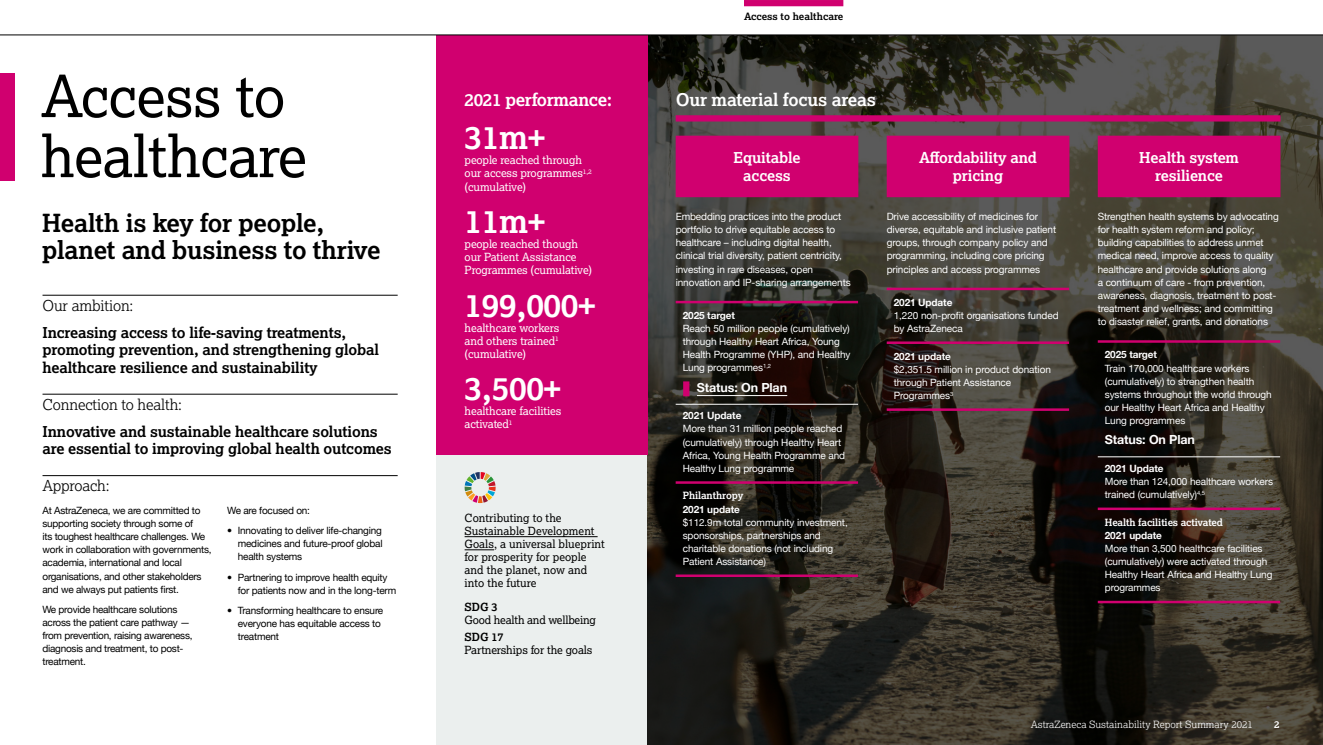
<style>
.page{position:relative;width:1323px;height:745px;background:#fff}
.page>*{position:absolute;margin:0;border:0;box-sizing:border-box;transform-origin:0 0}
.t1{font:57.5px/60px "Lexia";letter-spacing:-.01em;color:#000}
.t2{font:700 32.5px "Lexia";letter-spacing:-.01em;color:#fff}
.t3{font:700 25px/27.5px "Lexia";letter-spacing:-.01em;color:#000}
.t4{font:700 17.5px "Lexia";letter-spacing:-.02em;color:#fff}
.t5{font:700 15px/17.5px "Lexia";letter-spacing:-.01em;color:#000}
.t6{font:700 15px/18px "Lexia";letter-spacing:-.01em;color:#fff;text-align:center}
.t7{font:300 15px "Lexia";letter-spacing:-.01em;color:#000}
.t8{font:700 12.5px "Helvetica Neue";letter-spacing:-.01em;color:#fff}
.t9{font:11.25px/13.1px "Lexia";letter-spacing:-.01em;color:#fff}
.t10{font:11.25px/13.1px "Lexia";color:#000}
.t11{font:11.25px "Lexia";letter-spacing:-.02em;color:#000}
.t12{font:700 11.25px "Lexia";letter-spacing:-.01em;color:#000}
.t13{font:10px/13.1px "Helvetica Neue";letter-spacing:-.01em;color:#fff}
.t14{font:10px/13.1px "Helvetica Neue";letter-spacing:-.025em;color:#000}
.t15{font:700 10px "Helvetica Neue";letter-spacing:-.01em;color:#fff}
.t16{font:300 10px "Lexia";color:#fff}
.t17{font:700 10px "Lexia";letter-spacing:-.01em;color:#fff}
.t18{font:700 10px "Lexia";color:#000}
.s1{font-weight:500}
</style>
<div class="page">
<div style="left:436px;top:454px;width:211px;height:290px;background:#ebefee"></div>
<svg style="left:647px;top:36px;width:676px;height:708px;background:#332f28"></svg>
<div style="left:0;top:73px;width:14px;height:108px;background:#d0006f"></div>
<div style="left:436px;top:35px;width:211px;height:419px;background:#d0006f"></div>
<hr style="left:43px;top:295px;width:355px;height:1px;background:#000">
<hr style="left:43px;top:393px;width:355px;height:1px;background:#000">
<hr style="left:43px;top:475px;width:355px;height:1px;background:#000">
<hr style="left:465px;top:536px;width:133px;height:1px;background:#000">
<svg style="left:465px;top:549px;width:29px;height:1px"></svg>
<svg style="left:465px;top:472px;width:31px;height:30px"></svg>
<div style="left:676px;top:115px;width:604px;height:6px;background:#d0006f"></div>
<div style="left:888px;top:136px;width:180px;height:60px;background:#d0006f"></div>
<div style="left:887px;top:136px;width:182px;height:61px;border:2px solid #d0006f"></div>
<div style="left:677px;top:136px;width:180px;height:60px;background:#d0006f"></div>
<div style="left:676px;top:136px;width:182px;height:61px;border:2px solid #d0006f"></div>
<div style="left:1099px;top:136px;width:180px;height:60px;background:#d0006f"></div>
<div style="left:1098px;top:136px;width:182px;height:61px;border:2px solid #d0006f"></div>
<hr style="left:676px;top:404px;width:182px;height:1px;background:#fff">
<hr style="left:676px;top:300px;width:182px;height:3px;background:#d0006f">
<hr style="left:676px;top:574px;width:182px;height:2px;background:#d0006f">
<hr style="left:676px;top:481px;width:182px;height:2px;background:#d0006f">
<div style="left:683px;top:381px;width:6px;height:15px;background:#d0006f"></div>
<hr style="left:697px;top:395px;width:90px;height:1px;background:#fff">
<hr style="left:1098px;top:456px;width:182px;height:1px;background:#fff">
<hr style="left:1098px;top:507px;width:182px;height:2px;background:#d0006f">
<hr style="left:1098px;top:600px;width:182px;height:3px;background:#d0006f">
<hr style="left:1098px;top:340px;width:182px;height:2px;background:#d0006f">
<hr style="left:887px;top:341px;width:182px;height:3px;background:#d0006f">
<hr style="left:887px;top:287px;width:182px;height:3px;background:#d0006f">
<hr style="left:887px;top:408px;width:182px;height:2px;background:#d0006f">
<div style="left:744px;top:0;width:99px;height:6px;background:#d0006f"></div>
<hr style="left:0;top:35px;width:1323px;height:1px;background:#000">
<h1 class="t1" style="left:41px;top:65px;width:267px">Access to healthcare</h1>
<h3 class="t3" style="left:42px;top:208px;width:340px">Health is key for people, planet and business to thrive</h3>
<h3 class="t7" style="left:43px;top:296px;width:92px">Our ambition:</h3>
<h3 class="t5" style="left:43px;top:323px;width:338px">Increasing access to life-saving treatments, promoting prevention, and strengthening global healthcare resilience and sustainability</h3>
<h3 class="t7" style="left:43px;top:395px;width:141px">Connection to health:</h3>
<h3 class="t5" style="left:43px;top:422px;width:351px">Innovative and sustainable healthcare solutions are essential to improving global health outcomes</h3>
<h3 class="t7" style="left:43px;top:476px;width:69px">Approach:</h3>
<p class="t14" style="left:43px;top:504px;width:171px">At AstraZeneca, we are committed to supporting society through some of<br>its toughest healthcare challenges. We work in collaboration with governments, academia, international and local organisations, and other stakeholders and we always put patients first.</p>
<p class="t14" style="left:43px;top:603px;width:152px">We provide healthcare solutions across the patient care pathway — from prevention, raising awareness, diagnosis and treatment, to post&shy;treatment.</p>
<p class="t14" style="left:227px;top:504px;width:84px">We are focused on:</p>
<p class="t14" style="left:238px;top:524px;width:146px;text-align:justify;text-indent:-11px"><span class="s1">•</span> Innovating to deliver life-changing medicines and future-proof global health systems</p>
<p class="t14" style="left:238px;top:570px;width:160px;text-indent:-11px"><span class="s1">•</span> Partnering to improve health equity for patients now and in the long-term</p>
<p class="t14" style="left:238px;top:604px;width:147px;text-indent:-11px"><span class="s1">•</span> Transforming healthcare to ensure everyone has equitable access to treatment</p>
<p class="t18" style="left:744px;top:10px;width:101px">Access to healthcare</p>
<h3 class="t4" style="left:465px;top:89px;width:149px">2021 performance:</h3>
<h3 class="t4" style="left:676px;top:89px;width:202px">Our material focus areas</h3>
<h2 class="t2" style="left:465px;top:117px;width:82px">31m+</h2>
<p class="t9" style="left:465px;top:153px;width:128px">people reached through our access programmes<sup>1,2 </sup>(cumulative)</p>
<h2 class="t2" style="left:465px;top:200px;width:82px">11m+</h2>
<p class="t9" style="left:465px;top:237px;width:129px">people reached though our Patient Assistance<br>Programmes (cumulative)</p>
<h2 class="t2" style="left:465px;top:284px;width:133px">199,000+</h2>
<p class="t9" style="left:465px;top:320px;width:96px;text-align:justify">healthcare workers and others trained<sup>1 </sup>(cumulative)</p>
<h2 class="t2" style="left:465px;top:367px;width:98px">3,500+</h2>
<p class="t9" style="left:465px;top:404px;width:98px">healthcare facilities activated<sup>1</sup></p>
<p class="t10" style="left:465px;top:510px;width:142px">Contributing to the<br>Sustainable Development<br>Goals, a universal blueprint for prosperity for people and the planet, now and into the future</p>
<p class="t12" style="left:465px;top:599px;width:34px">SDG 3</p>
<p class="t11" style="left:465px;top:612px;width:133px">Good health and wellbeing</p>
<p class="t12" style="left:465px;top:629px;width:40px">SDG 17</p>
<p class="t10" style="left:465px;top:642px;width:129px">Partnerships for the goals</p>
<h3 class="t6" style="left:919px;top:148px;width:119px">Affordability and pricing</h3>
<h3 class="t6" style="left:733px;top:148px;width:68px">Equitable access</h3>
<h3 class="t6" style="left:1139px;top:148px;width:101px">Health system resilience</h3>
<p class="t13" style="left:676px;top:210px;width:177px">Embedding practices into the product portfolio to drive equitable access to healthcare – including digital health, clinical trial diversity, patient centricity, investing in rare diseases, open innovation and IP-sharing arrangements</p>
<p class="t13" style="left:887px;top:210px;width:171px">Drive accessibility of medicines for diverse, equitable and inclusive patient groups, through company policy and programming, including core pricing principles and access programmes</p>
<p class="t13" style="left:1098px;top:210px;width:183px">Strengthen health systems by advocating for health system reform and policy; building capabilities to address unmet medical need, improve access to quality healthcare and provide solutions along<br>a continuum of care - from prevention, awareness, diagnosis, treatment to post&shy;treatment and wellness; and committing to disaster relief, grants, and donations</p>
<p class="t15" style="left:894px;top:294px;width:60px">2021 Update</p>
<p class="t13" style="left:894px;top:309px;width:166px">1,220 non-profit organisations funded by AstraZeneca</p>
<p class="t15" style="left:894px;top:348px;width:59px">2021 update</p>
<p class="t13" style="left:894px;top:363px;width:159px">$2,351.5 million in product donation through Patient Assistance<br>Programmes<sup>3</sup></p>
<p class="t15" style="left:683px;top:307px;width:54px">2025 target</p>
<p class="t13" style="left:683px;top:322px;width:169px">Reach 50 million people (cumulatively) through Healthy Heart Africa, Young Health Programme (YHP), and Healthy Lung programmes<sup>1,2</sup></p>
<p class="t8" style="left:697px;top:377px;width:92px">Status: On Plan</p>
<p class="t15" style="left:683px;top:407px;width:60px">2021 Update</p>
<p class="t13" style="left:683px;top:422px;width:164px">More than 31 million people reached (cumulatively) through Healthy Heart Africa, Young Health Programme and Healthy Lung programme</p>
<p class="t17" style="left:683px;top:489px;width:62px">Philanthropy</p>
<p class="t15" style="left:683px;top:500px;width:59px">2021 update</p>
<p class="t13" style="left:683px;top:515px;width:167px">$112.9m total community investment, sponsorships, partnerships and charitable donations (not including<br>Patient Assistance)</p>
<p class="t15" style="left:1105px;top:347px;width:54px">2025 target</p>
<p class="t13" style="left:1105px;top:362px;width:168px">Train 170,000 healthcare workers (cumulatively) to strengthen health systems throughout the world through our Healthy Heart Africa and Healthy<br>Lung programmes</p>
<p class="t8" style="left:1105px;top:429px;width:92px">Status: On Plan</p>
<p class="t15" style="left:1105px;top:460px;width:60px">2021 Update</p>
<p class="t13" style="left:1105px;top:475px;width:170px">More than 124,000 healthcare workers trained (cumulatively)<sup>4,5</sup></p>
<p class="t17" style="left:1105px;top:515px;width:119px">Health facilities activated</p>
<p class="t15" style="left:1105px;top:527px;width:59px">2021 update</p>
<p class="t13" style="left:1105px;top:542px;width:169px">More than 3,500 healthcare facilities (cumulatively) were activated through<br>Healthy Heart Africa and Healthy Lung programmes</p>
<p class="t16" style="left:1031px;top:717px;width:224px">AstraZeneca Sustainability Report Summary 2021</p>
<p class="t17" style="left:1274px;top:717px;width:7px">2</p>
</div>
